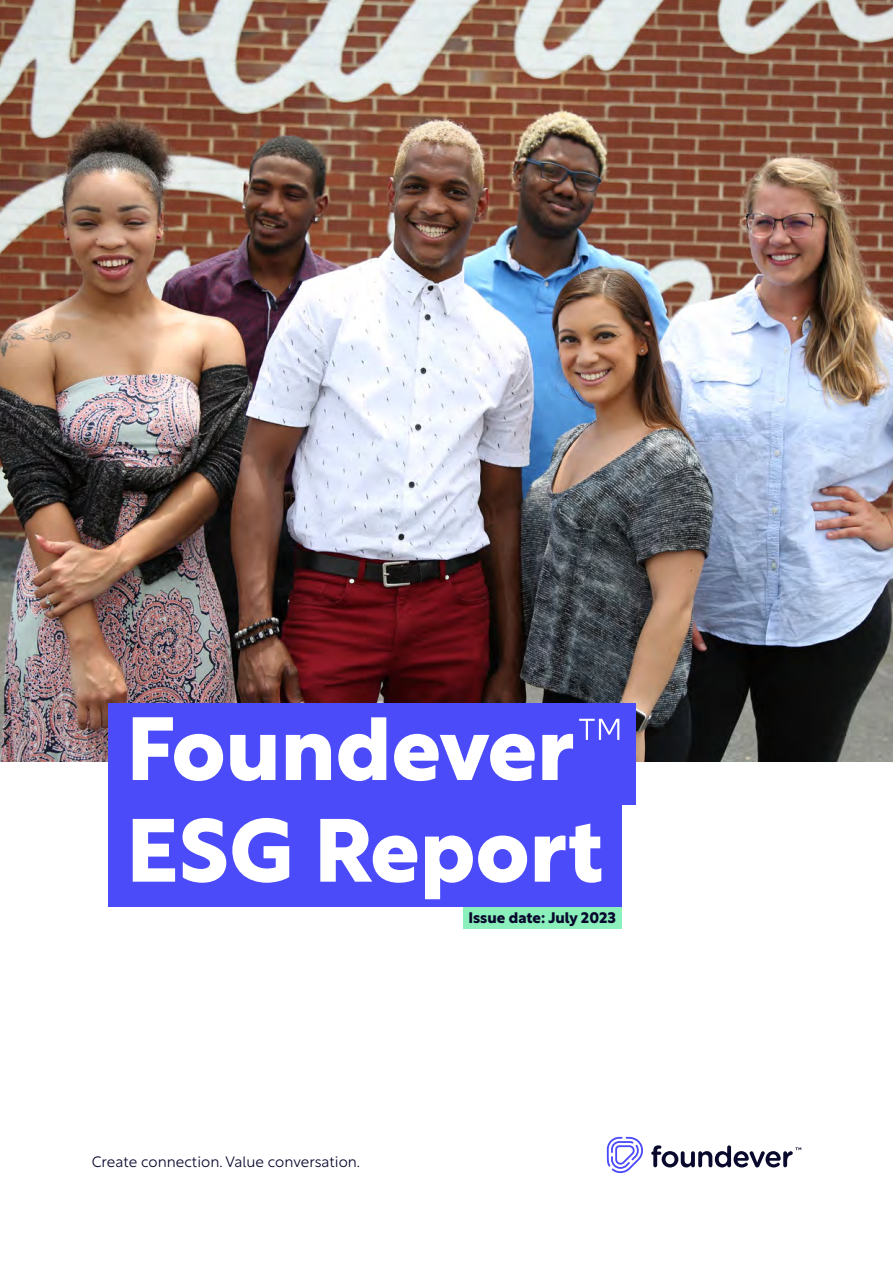
<style>
.page{position:relative;width:893px;height:1263px;background:#fff}
.page>*{position:absolute;margin:0;border:0;box-sizing:border-box;transform-origin:0 0}
.t1{font:87.75px/101.7px "Foundever Sans Bold";color:#fff}
.t2{font:15px "Foundever Sans Light";color:#09092d}
.t3{font:15px "Foundever Sans Bold";color:#09092d}
.s1{font-family:"Foundever Sans Thin"}
</style>
<div class="page">
<img style="left:0;top:0;width:893px;height:762px">
<div style="left:108px;top:703px;width:527px;height:102px;background:#4b4bf9"></div>
<div style="left:108px;top:805px;width:513px;height:102px;background:#4b4bf9"></div>
<div style="left:463px;top:907px;width:158px;height:22px;background:#8bf0bb"></div>
<svg style="left:651px;top:1145px;width:150px;height:22px"></svg>
<svg style="left:607px;top:1137px;width:36px;height:36px"></svg>
<h1 class="t1" style="left:126px;top:690px;width:502px">Foundever<span class="s1">™<br></span>ESG Report</h1>
<p class="t3" style="left:468px;top:905px;width:149px">Issue date: July 2023</p>
<p class="t2" style="left:92px;top:1149px;width:270px">Create connection. Value conversation.</p>
</div>
